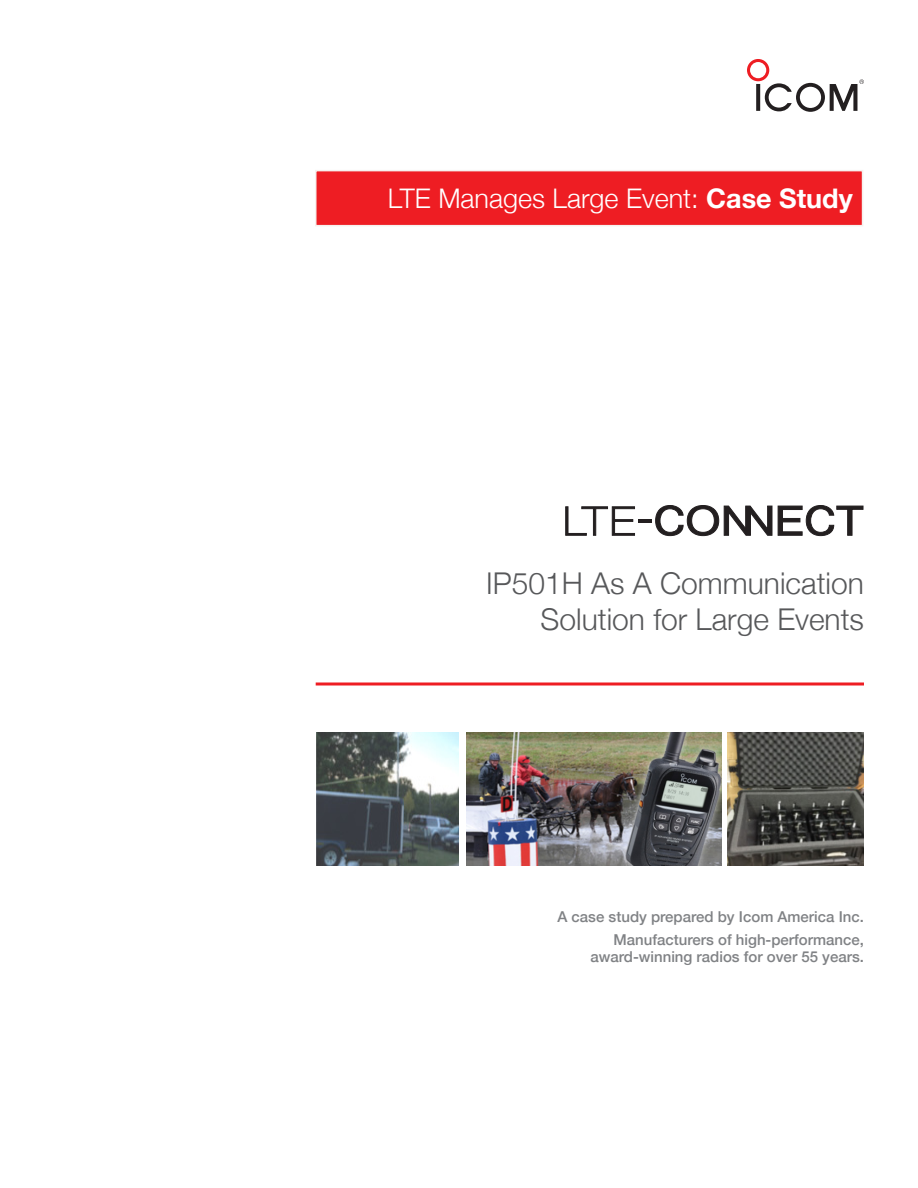
<style>
.page{position:relative;width:918px;height:1188px;background:#fff}
.page>*{position:absolute;margin:0;border:0;box-sizing:border-box;transform-origin:0 0}
.Cover_Page_SubHeadli{font:300 30px "Helvetica Neue";color:#57585a}
.Cover_Page_Top_Title{font:300 27px "Helvetica Neue";color:#fff}
.Cover_Page_Small_Tex{font:500 15px/16.5px "Helvetica Neue";color:#808285;text-align:right}
.s1{font-weight:700}
</style>
<div class="page">
<svg style="left:747px;top:59px;width:117px;height:53px"></svg>
<div style="left:315px;top:170px;width:548px;height:56px;background:#ee1d23;border:2px solid #f6f1ee"></div>
<svg style="left:316px;top:682px;width:548px;height:4px"></svg>
<img style="left:316px;top:733px;width:143px;height:132px">
<img style="left:467px;top:732px;width:254px;height:134px">
<img style="left:727px;top:733px;width:137px;height:133px">
<svg style="left:565px;top:505px;width:207px;height:31px"></svg>
<svg style="left:778px;top:505px;width:85px;height:31px"></svg>
<p class="Cover_Page_Top_Title" style="left:388px;top:176px;width:466px">LTE Manages Large Event: <span class="s1">Case Study</span></p>
<p class="Cover_Page_SubHeadli" style="left:486px;top:559px;width:379px">IP501H As A Communication</p>
<p class="Cover_Page_SubHeadli" style="left:541px;top:595px;width:325px">Solution for Large Events</p>
<p class="Cover_Page_Small_Tex" style="left:557px;top:907px;width:308px">A case study prepared by Icom America Inc.</p>
<p class="Cover_Page_Small_Tex" style="left:591px;top:931px;width:275px">Manufacturers of high-performance, award-winning radios for over 55 years.</p>
</div>
